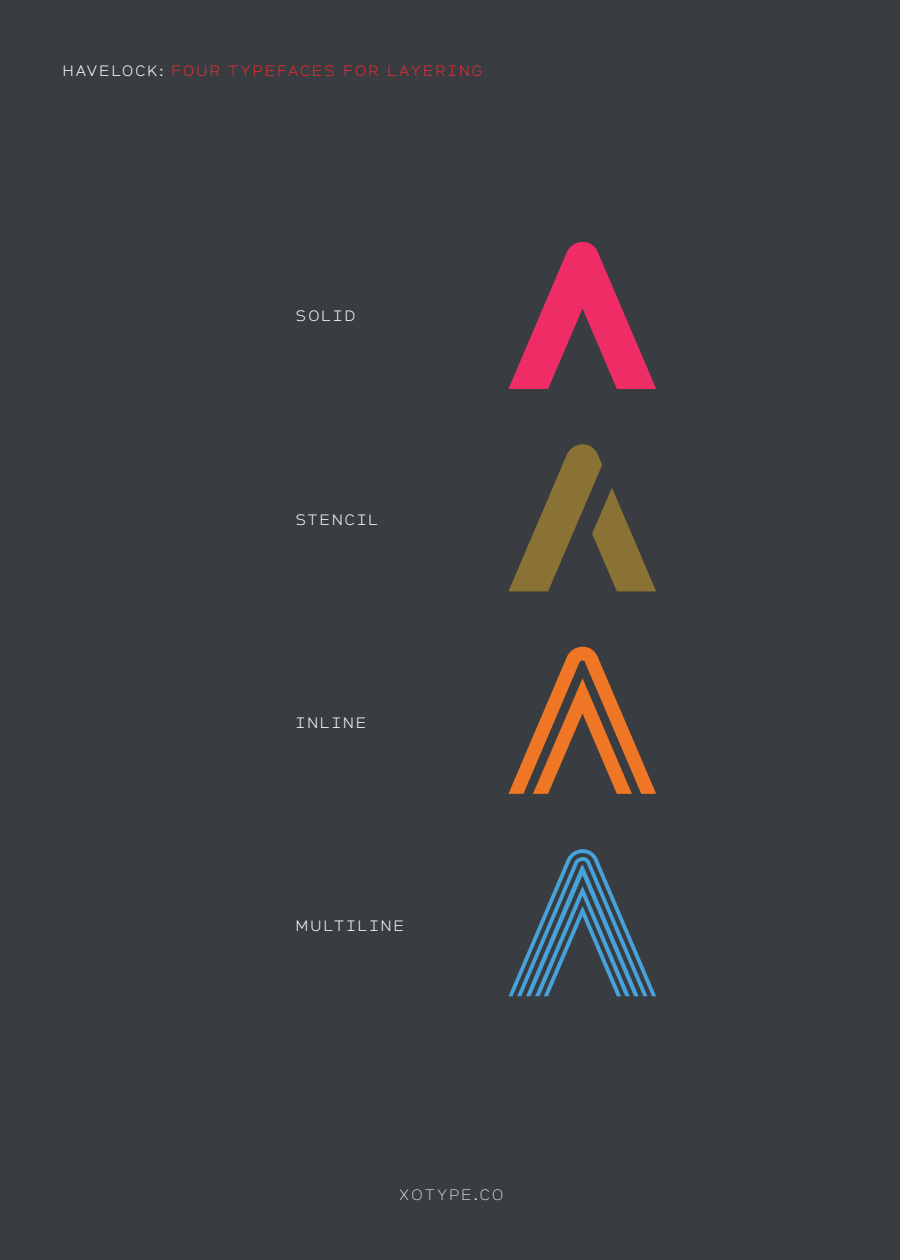
<style>
.page{position:relative;width:900px;height:1260px;background:#393c40}
.page>*{position:absolute;margin:0;border:0;box-sizing:border-box;transform-origin:0 0}
.t1{font:210px "Havelock Solid";color:#ee2d67}
.t2{font:210px "Havelock Stencil";color:#8a7234}
.t3{font:210px "Havelock Inline";color:#ee7625}
.t4{font:210px "Havelock Multiline";color:#47a2da}
.t5{font:15px "Citrine";letter-spacing:.1em;color:#e62c33}
.t6{font:15px "Citrine";letter-spacing:.1em;color:#fff}
.t7{font:300 15px "Citrine";letter-spacing:.1em;color:#fff}
.s1{color:#fff}
</style>
<div class="page">
<p class="t5" style="left:63px;top:60px;width:422px"><span class="s1">HAVELOCK:</span> FOUR TYPEFACES FOR LAYERING</p>
<p class="t6" style="left:296px;top:305px;width:61px">SOLID</p>
<p class="t6" style="left:296px;top:508px;width:84px">STENCIL</p>
<p class="t6" style="left:296px;top:711px;width:72px">INLINE</p>
<p class="t6" style="left:296px;top:915px;width:110px">MULTILINE</p>
<h1 class="t1" style="left:489px;top:143px;width:189px">A</h1>
<h1 class="t2" style="left:489px;top:345px;width:189px">A</h1>
<h1 class="t3" style="left:489px;top:548px;width:189px">A</h1>
<h1 class="t4" style="left:489px;top:750px;width:189px">A</h1>
<p class="t7" style="left:399px;top:1184px;width:106px">XOTYPE.CO</p>
</div>
